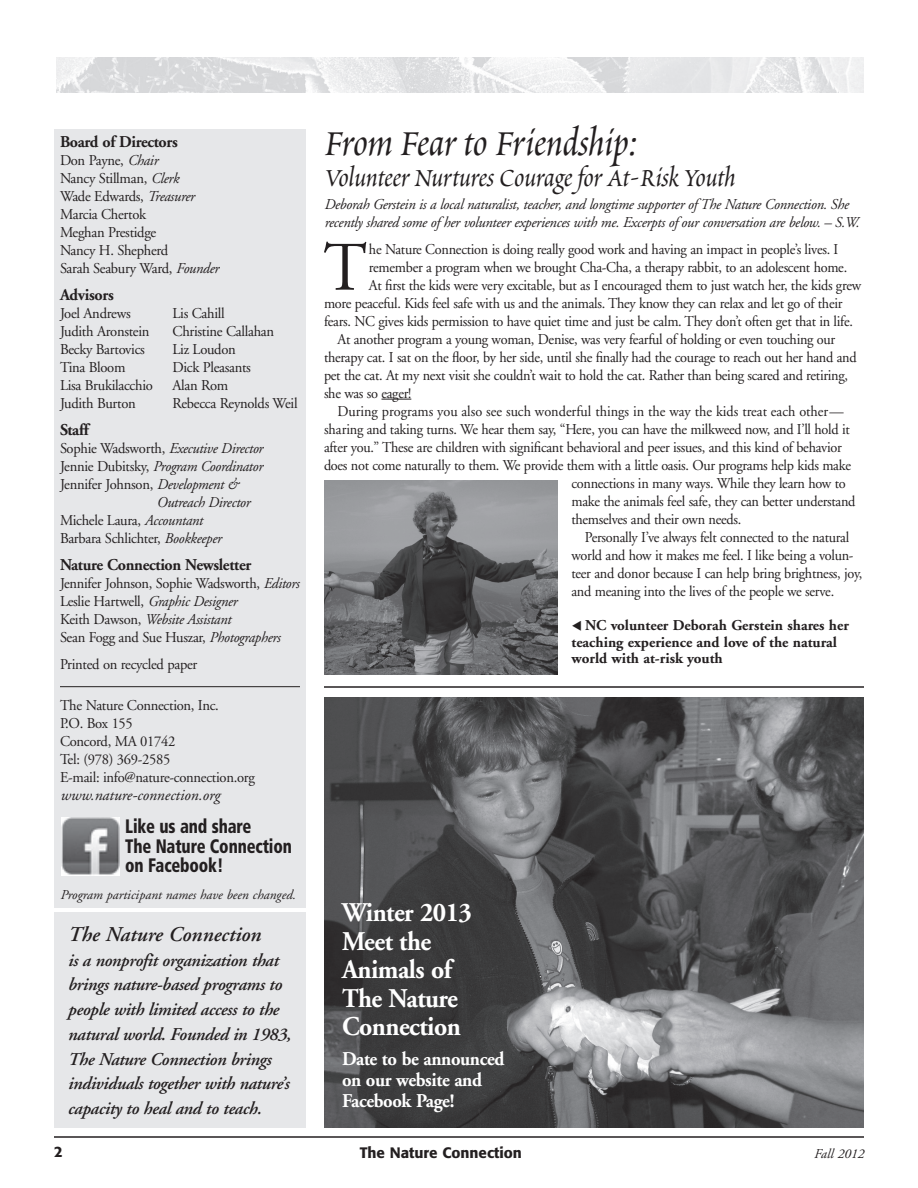
<style>
.page{position:relative;width:918px;height:1188px;background:#fff}
.page>*{position:absolute;margin:0;border:0;box-sizing:border-box;transform-origin:0 0}
.t1{font:69.3px "Adobe Garamond";color:#231f20;scale:.95 1}
.t2{font:45px "Poetica Chancery I";color:#231f20}
.t3{font:31.5px "Poetica Chancery I";color:#231f20}
.t4{font:700 27px/28.5px "Adobe Garamond";letter-spacing:-.02em;color:#fff;scale:.95 1}
.t5{font:italic 600 21px "Adobe Garamond";color:#231f20}
.t6{font:700 19.5px/21px "Adobe Garamond";letter-spacing:-.02em;color:#fff;scale:.95 1}
.t7{font:900 condensed 19.5px/19.5px "Frutiger";letter-spacing:-.01em;color:#231f20;scale:.85 1}
.t8{font:italic 600 18px/24.8px "Adobe Garamond";letter-spacing:-.02em;color:#231f20}
.t9{font:700 16.5px "Adobe Garamond";letter-spacing:-.02em;color:#231f20}
.t10{font:italic 15.75px "Adobe Garamond";color:#231f20}
.t11{font:15px "Adobe Garamond";letter-spacing:-.02em;color:#231f20;scale:.95 1}
.t12{font:15px/18px "Adobe Garamond";letter-spacing:-.02em;color:#231f20}
.t13{font:italic 15px/18px "Adobe Garamond";letter-spacing:-.02em;color:#231f20}
.t14{font:15px/18px "Adobe Garamond";letter-spacing:-.02em;color:#231f20;scale:.96 1}
.t15{font:700 15px/16.5px "Adobe Garamond";color:#231f20}
.t16{font:15px "Adobe Garamond";color:#231f20;scale:.95 1}
.t17{font:500 15px "Formata";color:#231f20}
.t18{font:italic 13.5px "Adobe Garamond";color:#231f20}
.s1{font-style:italic}
.s2{font-style:normal}
</style>
<div class="page">
<div style="left:54px;top:912px;width:252px;height:216px;background:#e6e7e9"></div>
<div style="left:54px;top:129px;width:252px;height:779px;background:#e6e7e9"></div>
<hr style="left:60px;top:686px;width:240px;height:1px;background:#231f20">
<img style="left:57px;top:57px;width:807px;height:36px">
<hr style="left:54px;top:1136px;width:810px;height:2px;background:#231f20">
<img style="left:62px;top:818px;width:58px;height:57px">
<img style="left:324px;top:698px;width:540px;height:430px">
<hr style="left:381px;top:399px;width:30px;height:1px;background:#231f20">
<img style="left:324px;top:481px;width:234px;height:193px">
<hr style="left:324px;top:686px;width:540px;height:2px;background:#231f20">
<p class="t9" style="left:60px;top:133px;width:119px">Board of Directors</p>
<p class="t12" style="left:60px;top:152px;width:160px">Don Payne, <span class="s1">Chair<br></span>Nancy Stillman, <span class="s1">Clerk<br></span>Wade Edwards, <span class="s1">Treasurer<br></span>Marcia Chertok<br>Meghan Prestidge<br>Nancy H. Shepherd<br>Sarah Seabury Ward, <span class="s1">Founder</span></p>
<p class="t9" style="left:60px;top:286px;width:55px">Advisors</p>
<p class="t12" style="left:60px;top:305px;width:72px">Joel Andrews</p>
<p class="t12" style="left:173px;top:305px;width:54px">Lis Cahill</p>
<p class="t12" style="left:60px;top:323px;width:91px">Judith Aronstein</p>
<p class="t12" style="left:173px;top:323px;width:103px">Christine Callahan</p>
<p class="t12" style="left:60px;top:341px;width:86px">Becky Bartovics</p>
<p class="t12" style="left:173px;top:341px;width:65px">Liz Loudon</p>
<p class="t12" style="left:60px;top:359px;width:67px">Tina Bloom</p>
<p class="t12" style="left:173px;top:359px;width:80px">Dick Pleasants</p>
<p class="t12" style="left:60px;top:377px;width:94px">Lisa Brukilacchio</p>
<p class="t12" style="left:173px;top:377px;width:57px">Alan Rom</p>
<p class="t12" style="left:60px;top:395px;width:77px">Judith Burton</p>
<p class="t12" style="left:173px;top:395px;width:127px">Rebecca Reynolds Weil</p>
<p class="t9" style="left:60px;top:421px;width:30px">Staff</p>
<p class="t13" style="left:60px;top:440px;width:204px"><span class="s2">Sophie Wadsworth,</span> Executive Director</p>
<p class="t13" style="left:60px;top:458px;width:204px"><span class="s2">Jennie Dubitsky,</span> Program Coordinator</p>
<p class="t12" style="left:60px;top:476px;width:180px">Jennifer Johnson, <span class="s1">Development &amp;</span></p>
<p class="t13" style="left:156px;top:494px;width:95px">Outreach Director</p>
<p class="t12" style="left:60px;top:512px;width:144px">Michele Laura, <span class="s1">Accountant</span></p>
<p class="t12" style="left:60px;top:530px;width:163px">Barbara Schlichter, <span class="s1">Bookkeeper</span></p>
<p class="t9" style="left:60px;top:556px;width:193px">Nature Connection Newsletter</p>
<p class="t14" style="left:60px;top:575px;width:251px">Jennifer Johnson, Sophie Wadsworth, <span class="s1">Editors </span>Leslie Hartwell, <span class="s1">Graphic Designer<br></span>Keith Dawson, <span class="s1">Website Assistant<br></span>Sean Fogg and Sue Huszar, <span class="s1">Photographers</span></p>
<p class="t12" style="left:60px;top:656px;width:139px">Printed on recycled paper</p>
<p class="t12" style="left:60px;top:696px;width:196px">The Nature Connection, Inc.<br>P.O. Box 155<br>Concord, MA 01742<br>Tel: (978) 369-2585<br>E-mail: info@nature-connection.org</p>
<p class="t10" style="left:60px;top:786px;width:161px">www.nature-connection.org</p>
<h3 class="t7" style="left:125px;top:817px;width:198px">Like us and share<br>The Nature Connection on Facebook!</h3>
<p class="t18" style="left:60px;top:887px;width:237px">Program participant names have been changed.</p>
<h3 class="t5" style="left:68px;top:923px;width:195px">The Nature Connection</h3>
<p class="t8" style="left:68px;top:948px;width:225px">is a nonprofit organization that brings nature-based programs to people with limited access to the natural world. Founded in 1983,<br>The Nature Connection brings individuals together with nature’s capacity to heal and to teach.</p>
<h2 class="t2" style="left:324px;top:121px;width:315px">From Fear to Friendship:</h2>
<h3 class="t3" style="left:324px;top:162px;width:413px">Volunteer Nurtures Courage for At-Risk Youth</h3>
<p class="t13" style="left:324px;top:195px;width:537px">Deborah Gerstein is a local naturalist, teacher, and longtime supporter of The Nature Connection. She recently shared some of her volunteer experiences with me. Excerpts of our conversation are below. – S.W.</p>
<h1 class="t1" style="left:324px;top:231px;width:47px">T</h1>
<p class="t11" style="left:369px;top:241px;width:496px">he Nature Connection is doing really good work and having an impact in people’s lives. I</p>
<p class="t11" style="left:369px;top:259px;width:505px">remember a program when we brought Cha-Cha, a therapy rabbit, to an adolescent home.</p>
<p class="t11" style="left:369px;top:277px;width:520px">At first the kids were very excitable, but as I encouraged them to just watch her, the kids grew</p>
<p class="t11" style="left:324px;top:295px;width:547px">more peaceful. Kids feel safe with us and the animals. They know they can relax and let go of their</p>
<p class="t11" style="left:324px;top:313px;width:558px">fears. NC gives kids permission to have quiet time and just be calm. They don’t often get that in life.</p>
<p class="t11" style="left:337px;top:331px;width:526px">At another program a young woman, Denise, was very fearful of holding or even touching our</p>
<p class="t11" style="left:324px;top:349px;width:562px">therapy cat. I sat on the floor, by her side, until she finally had the courage to reach out her hand and</p>
<p class="t11" style="left:324px;top:367px;width:553px">pet the cat. At my next visit she couldn’t wait to hold the cat. Rather than being scared and retiring,</p>
<p class="t11" style="left:324px;top:385px;width:93px">she was so eager!</p>
<p class="t16" style="left:337px;top:403px;width:534px">During programs you also see such wonderful things in the way the kids treat each other—</p>
<p class="t11" style="left:324px;top:421px;width:555px">sharing and taking turns. We hear them say, “Here, you can have the milkweed now, and I’ll hold it</p>
<p class="t11" style="left:324px;top:439px;width:547px">after you.” These are children with significant behavioral and peer issues, and this kind of behavior</p>
<p class="t11" style="left:324px;top:457px;width:556px">does not come naturally to them. We provide them with a little oasis. Our programs help kids make</p>
<p class="t11" style="left:571px;top:475px;width:290px">connections in many ways. While they learn how to</p>
<p class="t11" style="left:571px;top:493px;width:300px">make the animals feel safe, they can better understand</p>
<p class="t11" style="left:571px;top:511px;width:180px">themselves and their own needs.</p>
<p class="t11" style="left:585px;top:529px;width:280px">Personally I’ve always felt connected to the natural</p>
<p class="t11" style="left:571px;top:547px;width:298px">world and how it makes me feel. I like being a volun-</p>
<p class="t11" style="left:571px;top:565px;width:308px">teer and donor because I can help bring brightness, joy,</p>
<p class="t11" style="left:571px;top:583px;width:278px">and meaning into the lives of the people we serve.</p>
<p class="t15" style="left:571px;top:617px;width:279px">▼ NC volunteer Deborah Gerstein shares her teaching experience and love of the natural world with at-risk youth</p>
<h3 class="t4" style="left:342px;top:899px;width:138px">Winter 2013<br>Meet the<br>Animals of<br>The Nature<br>Connection</h3>
<h3 class="t6" style="left:342px;top:1049px;width:172px">Date to be announced on our website and<br>Facebook Page!</h3>
<p class="t17" style="left:54px;top:1143px;width:10px">2</p>
<p class="t17" style="left:360px;top:1143px;width:164px">The Nature Connection</p>
<p class="t18" style="left:814px;top:1146px;width:52px">Fall 2012</p>
</div>
